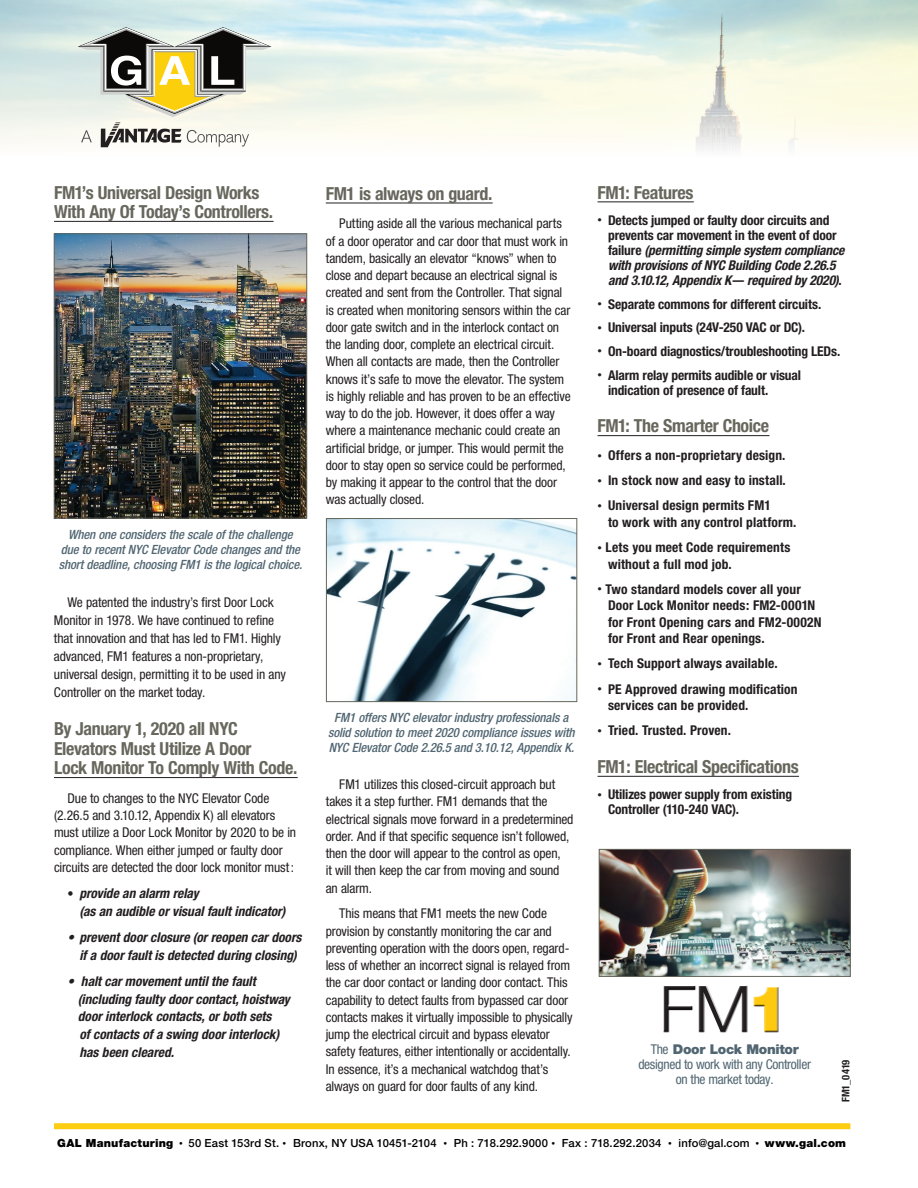
<style>
.page{position:relative;width:918px;height:1188px;background:#fff}
.page>*{position:absolute;margin:0;border:0;box-sizing:border-box;transform-origin:0 0}
.t1{font:300 63.75px "Helvetica Neue";color:#231f20;scale:1.08 1}
.t2{font:700 condensed 18px/19.5px "Helvetica Neue LT Pro";letter-spacing:-.02em;color:#67675d}
.t3{font:700 condensed 18px "Helvetica Neue";letter-spacing:-.02em;color:#67675d}
.t4{font:condensed 13.5px/17.2px "Helvetica Neue LT Pro";letter-spacing:-.01em;color:#231f20}
.t5{font:italic 700 condensed 13.5px/17.7px "Helvetica Neue LT Pro";letter-spacing:-.005em;color:#231f20}
.t6{font:700 condensed 13.5px/16.5px "Helvetica Neue";letter-spacing:.01em;color:#231f20}
.t7{font:700 condensed 13.5px/15px "Helvetica Neue LT Pro";letter-spacing:-.01em;color:#231f20}
.t8{font:condensed 13.5px/15px "Helvetica Neue";letter-spacing:-.025em;color:#516672;text-align:center}
.t9{font:italic 500 condensed 12.75px/15px "Helvetica Neue";letter-spacing:-.01em;color:#516672;text-align:center}
.t10{font:500 11.25px "Helvetica Neue";letter-spacing:.015em;color:#000}
.t11{font:700 condensed 10.5px "Helvetica Neue";color:#231f20}
.s1{font-style:normal;font-size:12.75px}
.s2{font-style:normal;font-size:9px}
.s3{font-style:normal}
.s4{font-size:9px}
.s5{font-weight:900;color:#fec90f}
.s6{font-weight:900;font-stretch:normal}
.s7{font-weight:900}
.s8{font-weight:400;font-stretch:condensed;font-size:7.5px}
</style>
<div class="page">
<img style="left:0;top:0;width:918px;height:151px">
<hr style="left:54px;top:221px;width:220px;height:1px;background:#231f20">
<hr style="left:54px;top:777px;width:244px;height:1px;background:#231f20">
<hr style="left:326px;top:203px;width:167px;height:1px;background:#231f20">
<hr style="left:598px;top:202px;width:96px;height:1px;background:#231f20">
<hr style="left:598px;top:435px;width:171px;height:1px;background:#231f20">
<hr style="left:598px;top:776px;width:201px;height:1px;background:#231f20">
<img style="left:601px;top:851px;width:247px;height:124px">
<div style="left:599px;top:849px;width:251px;height:128px;border:1px solid #66665c"></div>
<div style="left:663px;top:985px;width:116px;height:48px;background:#231f20;opacity:.75"></div>
<img style="left:328px;top:520px;width:247px;height:180px">
<div style="left:326px;top:518px;width:251px;height:184px;border:1px solid #66665c"></div>
<img style="left:56px;top:236px;width:249px;height:280px">
<div style="left:54px;top:234px;width:253px;height:284px;border:1px solid #66665c"></div>
<svg style="left:78px;top:27px;width:194px;height:90px;background:#b3b29a"></svg>
<svg style="left:81px;top:130px;width:11px;height:12px"></svg>
<svg style="left:101px;top:123px;width:148px;height:24px"></svg>
<div style="left:54px;top:1123px;width:796px;height:6px;background:#fccd10"></div>
<h2 class="t2" style="left:54px;top:183px;width:221px">FM1’s Universal Design Works<br>With Any Of Today’s Controllers.</h2>
<p class="t9" style="left:59px;top:527px;width:245px">When one considers the scale of the challenge due to recent NYC Elevator Code changes and the short deadline, choosing FM1 is the logical choice.</p>
<p class="t4" style="left:54px;top:594px;width:233px;line-height:18px;text-indent:14px">We patented the industry’s first Door Lock Monitor in 1978. We have continued to refine that innovation and that has led to FM1. Highly advanced, FM1 features a non-proprietary, universal design, permitting it to be used in any Controller on the market today.</p>
<h2 class="t2" style="left:54px;top:719px;width:245px">By January 1, 2020 all NYC<br>Elevators Must Utilize A Door<br>Lock Monitor To Comply With Code.</h2>
<p class="t4" style="left:54px;top:789px;width:244px;text-indent:14px">Due to changes to the NYC Elevator Code (2.26.5 and 3.10.12, Appendix K) all elevators must utilize a Door Lock Monitor by 2020 to be in compliance. When either jumped or faulty door circuits are detected the door lock monitor must :</p>
<p class="t5" style="left:80px;top:885px;width:207px;text-indent:-12px"><span class="s1">•</span> provide an alarm relay<br>(as an audible or visual fault indicator)</p>
<p class="t5" style="left:68px;top:929px;width:236px;text-align:center">• prevent door closure (or reopen car doors if a door fault is detected during closing)</p>
<p class="t5" style="left:78px;top:972px;width:214px;text-indent:-10px">• halt car movement until the fault (including faulty door contact, hoistway door interlock contacts, or both sets<br>of contacts of a swing door interlock) has been cleared.</p>
<h2 class="t3" style="left:326px;top:182px;width:168px">FM1 is always on guard.</h2>
<p class="t4" style="left:326px;top:215px;width:246px;text-indent:14px">Putting aside all the various mechanical parts of a door operator and car door that must work in tandem, basically an elevator “knows” when to close and depart because an electrical signal is created and sent from the Controller. That signal is created when monitoring sensors within the car door gate switch and in the interlock contact on the landing door, complete an electrical circuit.<br>When all contacts are made, then the Controller knows it’s safe to move the elevator. The system is highly reliable and has proven to be an effective way to do the job. However, it does offer a way where a maintenance mechanic could create an artificial bridge, or jumper. This would permit the door to stay open so service could be performed, by making it appear to the control that the door was actually closed.</p>
<p class="t9" style="left:328px;top:710px;width:248px">FM1 offers NYC elevator industry professionals a solid solution to meet 2020 compliance issues with<br>NYC Elevator Code 2.26.5 and 3.10.12, Appendix K.</p>
<p class="t4" style="left:326px;top:775px;width:249px;text-indent:14px">FM1 utilizes this closed-circuit approach but takes it a step further. FM1 demands that the electrical signals move forward in a predetermined order. And if that specific sequence isn’t followed, then the door will appear to the control as open,<br>it will then keep the car from moving and sound an alarm.</p>
<p class="t4" style="left:326px;top:905px;width:248px;text-indent:14px">This means that FM1 meets the new Code provision by constantly monitoring the car and preventing operation with the doors open, regard&shy;less of whether an incorrect signal is relayed from the car door contact or landing door contact. This capability to detect faults from bypassed car door contacts makes it virtually impossible to physically jump the electrical circuit and bypass elevator safety features, either intentionally or accidentally.<br>In essence, it’s a mechanical watchdog that’s always on guard for door faults of any kind.</p>
<h2 class="t2" style="left:598px;top:183px;width:97px">FM1: Features</h2>
<p class="t5" style="left:608px;top:213px;width:238px;line-height:15px;text-indent:-11px"><span class="s2">•</span> <span class="s3">Detects jumped or faulty door circuits and prevents car movement in the event of door failure</span> (permitting simple system compliance with provisions of NYC Building Code 2.26.5 and 3.10.12, Appendix K— required by 2020)<span class="s3">.</span></p>
<p class="t7" style="left:598px;top:296px;width:225px"><span class="s4">•</span> Separate commons for different circuits.</p>
<p class="t7" style="left:598px;top:320px;width:209px"><span class="s4">•</span> Universal inputs (24V-250 VAC or DC).</p>
<p class="t7" style="left:598px;top:344px;width:244px"><span class="s4">•</span> On-board diagnostics/troubleshooting LEDs.</p>
<p class="t7" style="left:608px;top:367px;width:195px;text-indent:-11px"><span class="s4">•</span> Alarm relay permits audible or visual indication of presence of fault.</p>
<h2 class="t2" style="left:598px;top:416px;width:173px">FM1: The Smarter Choice</h2>
<p class="t6" style="left:598px;top:447px;width:189px"><span class="s4">•</span> Offers a non-proprietary design.</p>
<p class="t6" style="left:598px;top:472px;width:190px"><span class="s4">•</span> In stock now and easy to install.</p>
<p class="t6" style="left:608px;top:497px;width:190px;text-indent:-10px"><span class="s4">•</span> Universal design permits FM1<br>to work with any control platform.</p>
<p class="t6" style="left:608px;top:539px;width:184px;text-indent:-11px"><span class="s4">•</span> Lets you meet Code requirements without a full mod job.</p>
<p class="t6" style="left:608px;top:581px;width:215px;text-indent:-11px"><span class="s4">•</span> Two standard models cover all your Door Lock Monitor needs: FM2-0001N for Front Opening cars and FM2-0002N for Front and Rear openings.</p>
<p class="t6" style="left:598px;top:655px;width:182px"><span class="s4">•</span> Tech Support always available.</p>
<p class="t6" style="left:608px;top:680px;width:191px;text-indent:-10px"><span class="s4">•</span> PE Approved drawing modification services can be provided.</p>
<p class="t6" style="left:598px;top:722px;width:135px"><span class="s4">•</span> Tried. Trusted. Proven.</p>
<h2 class="t3" style="left:598px;top:756px;width:203px">FM1: Electrical Specifications</h2>
<p class="t7" style="left:608px;top:787px;width:186px;text-indent:-11px"><span class="s4">•</span> Utilizes power supply from existing<br>Controller (110-240 VAC).</p>
<h1 class="t1" style="left:659px;top:970px;width:122px">FM<span class="s5">1</span></h1>
<p class="t8" style="left:638px;top:1042px;width:174px">The <span class="s6">Door Lock Monitor </span>designed to work with any Controller on the market today.</p>
<p class="t11" style="left:839px;top:1102px;width:44px;rotate:-90deg">FM1_0419</p>
<p class="t10" style="left:57px;top:1137px;width:790px"><span class="s7">GAL Manufacturing</span> <span class="s8">•</span> 50 East 153rd St. <span class="s8">•</span> Bronx, NY USA 10451-2104 <span class="s8">•</span> Ph : 718.292.9000 <span class="s8">•</span> Fax : 718.292.2034 <span class="s8">•</span> info@gal.com <span class="s8">•</span> <span class="s7">www.gal.com</span></p>
</div>
